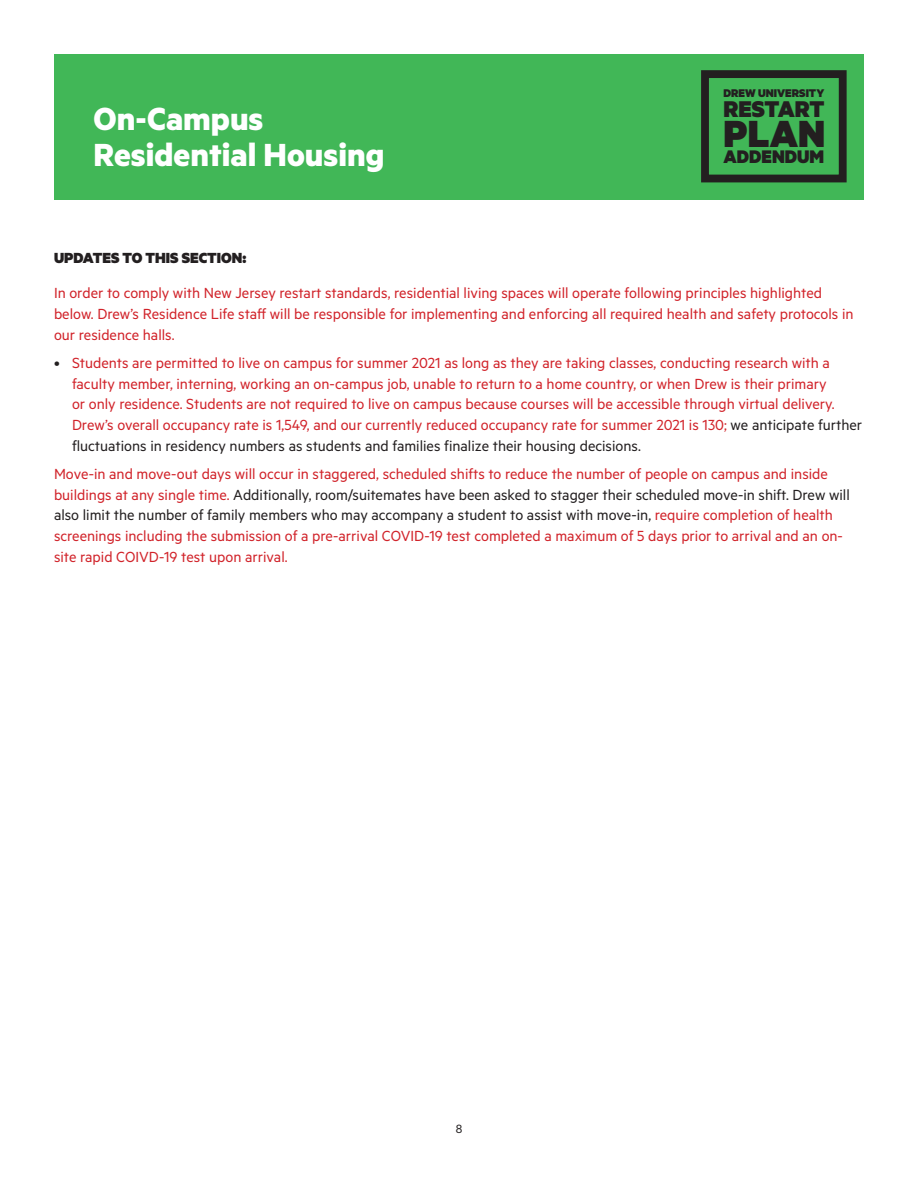
<style>
.page{position:relative;width:918px;height:1188px;background:#fff}
.page>*{position:absolute;margin:0;border:0;box-sizing:border-box;transform-origin:0 0}
.t1{font:900 42.6px "Metric";color:#231f20}
.t2{font:700 36px/36px "Metric";color:#fff}
.t3{font:900 25.65px "Metric";color:#231f20}
.t4{font:900 20.55px "Metric";color:#231f20}
.t5{font:16.5px/20.7px "Metric";color:#d1232a}
.t6{font:900 16.5px "Metric";color:#231f20}
.t7{font:13.5px "Metric";color:#231f20}
.t8{font:900 12.6px "Metric";color:#231f20}
.s1{color:#231f20}
</style>
<div class="page">
<div style="left:54px;top:54px;width:810px;height:146px;background:#41b757"></div>
<div style="left:701px;top:70px;width:146px;height:112px;border:8px solid #231f20"></div>
<p class="t2" style="left:94px;top:99px;width:292px">On-Campus<br>Residential Housing</p>
<p class="t8" style="left:724px;top:85px;width:102px">DREW UNIVERSITY</p>
<p class="t3" style="left:724px;top:93px;width:103px">RESTART</p>
<p class="t1" style="left:724px;top:107px;width:103px">PLAN</p>
<p class="t4" style="left:724px;top:144px;width:102px">ADDENDUM</p>
<p class="t6" style="left:54px;top:247px;width:194px">UPDATES TO THIS SECTION:</p>
<p class="t5" style="left:54px;top:282px;width:801px">In order to comply with New Jersey restart standards, residential living spaces will operate following principles highlighted below. Drew’s Residence Life staff will be responsible for implementing and enforcing all required health and safety protocols in our residence halls.</p>
<p class="t5" style="left:72px;top:352px;width:792px;text-indent:-18px"><span class="s1">•</span> Students are permitted to live on campus for summer 2021 as long as they are taking classes, conducting research with a faculty member, interning, working an on-campus job, unable to return to a home country, or when Drew is their primary<br>or only residence. Students are not required to live on campus because courses will be accessible through virtual delivery.<br>Drew’s overall occupancy rate is 1,549, and our currently reduced occupancy rate for summer 2021 is 130; <span class="s1">we anticipate further fluctuations in residency numbers as students and families finalize their housing decisions.</span></p>
<p class="t5" style="left:54px;top:463px;width:797px">Move-in and move-out days will occur in staggered, scheduled shifts to reduce the number of people on campus and inside buildings at any single time. <span class="s1">Additionally, room/suitemates have been asked to stagger their scheduled move-in shift. Drew will also limit the number of family members who may accompany a student to assist with move-in,</span> require completion of health screenings including the submission of a pre-arrival COVID-19 test completed a maximum of 5 days prior to arrival and an on&shy;site rapid COIVD-19 test upon arrival.</p>
<p class="t7" style="left:456px;top:1121px;width:8px">8</p>
</div>
